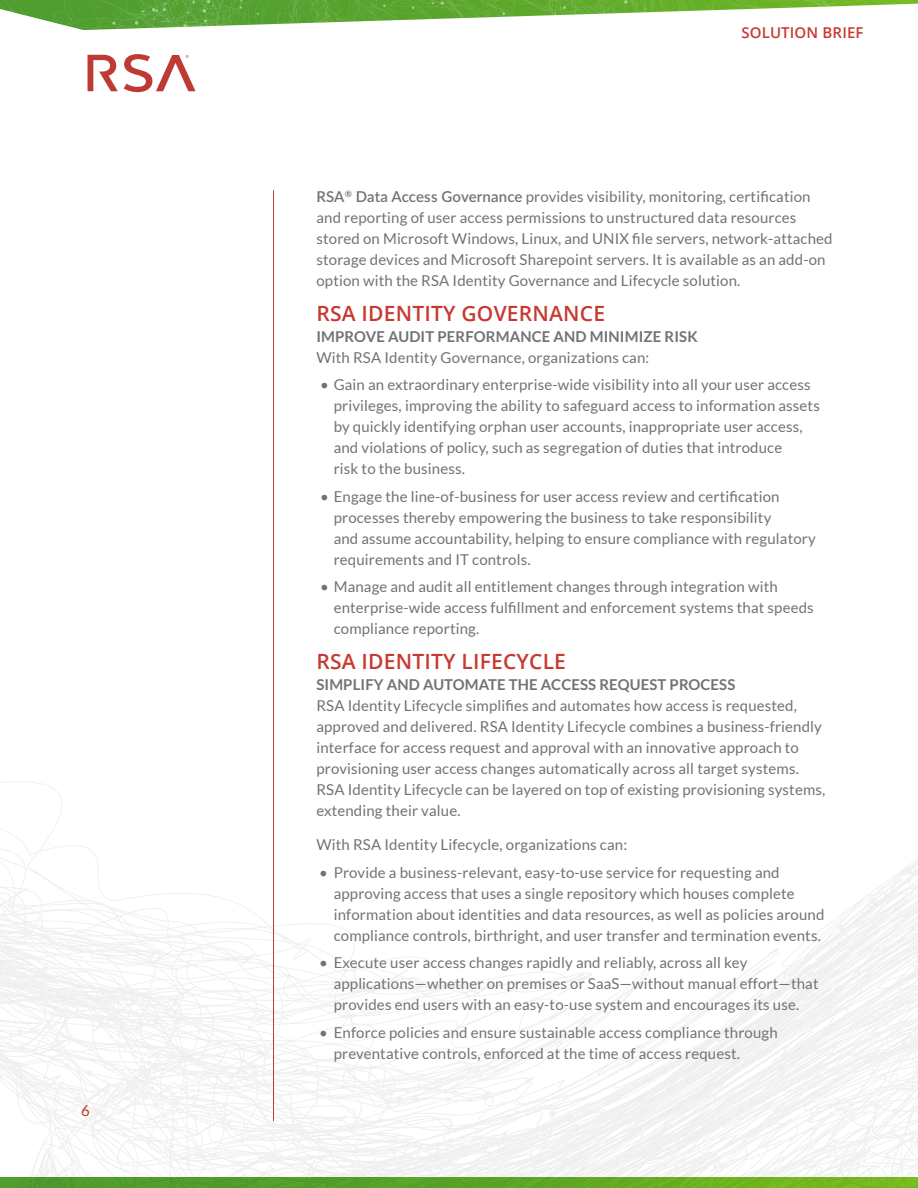
<style>
.page{position:relative;width:918px;height:1188px;background:#fff}
.page>*{position:absolute;margin:0;border:0;box-sizing:border-box;transform-origin:0 0}
.Body_Red_Subhead{font:600 21px "Open Sans";letter-spacing:.01em;color:#c73a32}
.Body_Red_Subhead-2{font:15px/21px "Lato";letter-spacing:.01em;color:#717271}
.t1{font:600 15px "Open Sans";letter-spacing:.01em;color:#c73a32}
.t2{font:15px "Lato";color:#c73a32}
.s1{font-weight:600}
.s2{font-weight:700}
</style>
<div class="page">
<svg style="left:0;top:0;width:918px;height:30px"></svg>
<svg style="left:88px;top:54px;width:108px;height:38px"></svg>
<svg style="left:0;top:781px;width:918px;height:407px"></svg>
<hr style="left:273px;top:190px;width:1px;height:931px;background:#c73a32">
<p class="t2" style="left:81px;top:1103px;width:10px">6</p>
<p class="t1" style="left:741px;top:22px;width:124px">SOLUTION BRIEF</p>
<p class="Body_Red_Subhead-2" style="left:316px;top:186px;width:518px"><span class="s1">RSA</span><sup>®</sup> <span class="s1">Data Access Governance</span> provides visibility, monitoring, certification and reporting of user access permissions to unstructured data resources stored on Microsoft Windows, Linux, and UNIX file servers, network-attached storage devices and Microsoft Sharepoint servers. It is available as an add-on option with the RSA Identity Governance and Lifecycle solution.</p>
<p class="Body_Red_Subhead" style="left:316px;top:299px;width:290px">RSA IDENTITY GOVERNANCE</p>
<p class="Body_Red_Subhead-2" style="left:316px;top:326px;width:383px"><span class="s2">IMPROVE AUDIT PERFORMANCE AND MINIMIZE RISK<br></span>With RSA Identity Governance, organizations can:</p>
<p class="Body_Red_Subhead-2" style="left:334px;top:374px;width:488px;text-indent:-14px">• Gain an extraordinary enterprise-wide visibility into all your user access privileges, improving the ability to safeguard access to information assets by quickly identifying orphan user accounts, inappropriate user access, and violations of policy, such as segregation of duties that introduce<br>risk to the business.</p>
<p class="Body_Red_Subhead-2" style="left:334px;top:486px;width:484px;text-indent:-14px">• Engage the line-of-business for user access review and certification processes thereby empowering the business to take responsibility<br>and assume accountability, helping to ensure compliance with regulatory requirements and IT controls.</p>
<p class="Body_Red_Subhead-2" style="left:334px;top:576px;width:482px;text-indent:-14px">• Manage and audit all entitlement changes through integration with enterprise-wide access fulfillment and enforcement systems that speeds compliance reporting.</p>
<p class="Body_Red_Subhead" style="left:316px;top:647px;width:251px">RSA IDENTITY LIFECYCLE</p>
<p class="Body_Red_Subhead-2" style="left:316px;top:674px;width:510px"><span class="s2">SIMPLIFY AND AUTOMATE THE ACCESS REQUEST PROCESS<br></span>RSA Identity Lifecycle simplifies and automates how access is requested, approved and delivered. RSA Identity Lifecycle combines a business-friendly interface for access request and approval with an innovative approach to provisioning user access changes automatically across all target systems.<br>RSA Identity Lifecycle can be layered on top of existing provisioning systems, extending their value.</p>
<p class="Body_Red_Subhead-2" style="left:316px;top:834px;width:312px">With RSA Identity Lifecycle, organizations can:</p>
<p class="Body_Red_Subhead-2" style="left:334px;top:862px;width:492px;text-indent:-15px">• Provide a business-relevant, easy-to-use service for requesting and approving access that uses a single repository which houses complete information about identities and data resources, as well as policies around compliance controls, birthright, and user transfer and termination events.</p>
<p class="Body_Red_Subhead-2" style="left:334px;top:952px;width:486px;text-indent:-15px">• Execute user access changes rapidly and reliably, across all key applications—whether on premises or SaaS—without manual effort—that provides end users with an easy-to-use system and encourages its use.</p>
<p class="Body_Red_Subhead-2" style="left:334px;top:1022px;width:446px;text-indent:-15px">• Enforce policies and ensure sustainable access compliance through preventative controls, enforced at the time of access request.</p>
</div>
